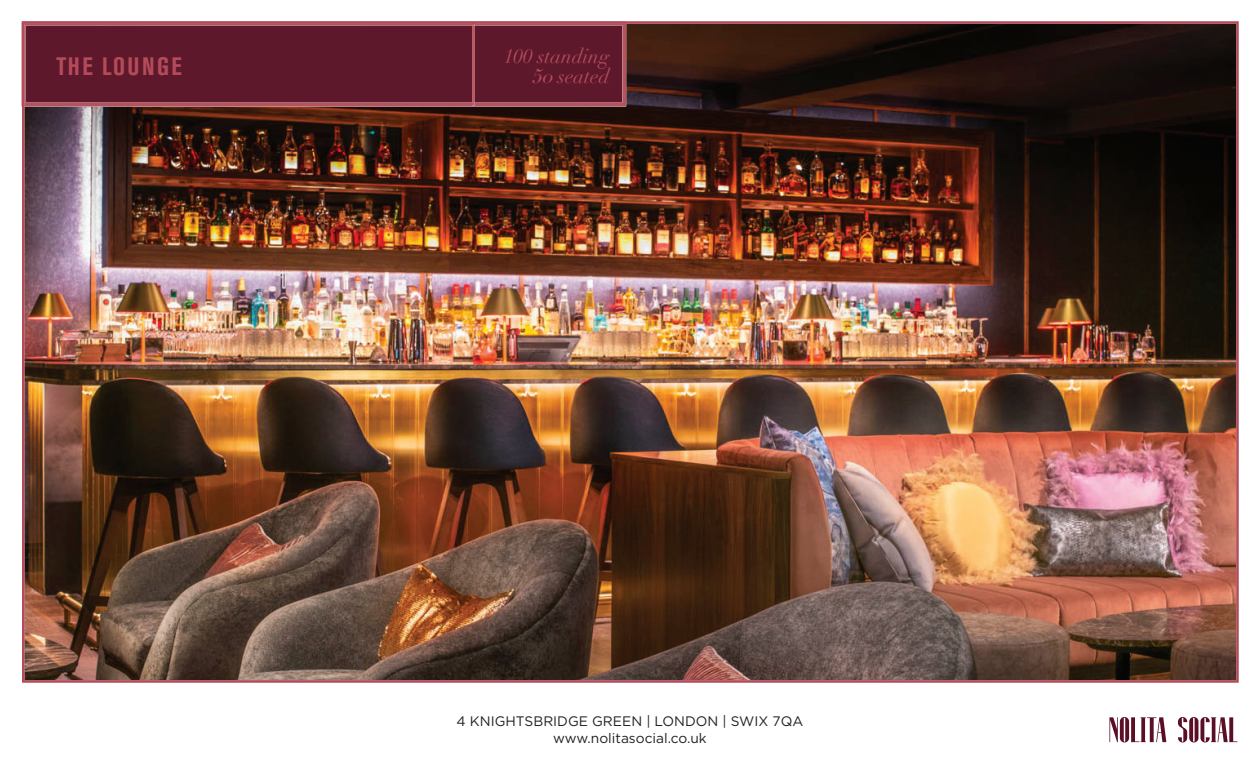
<style>
.page{position:relative;width:1260px;height:765px;background:#fff}
.page>*{position:absolute;margin:0;border:0;box-sizing:border-box;transform-origin:0 0}
.t1{font:700 condensed 25px "Akzidenz Grotesk BE";letter-spacing:.095em;color:#b34b5a}
.t2{font:italic 20px/20px "Didot";color:#b34b5a;text-align:right}
.t3{font:13.75px/16.5px "Gotham";color:#231f20;text-align:center}
.s1{font-style:inherit}
</style>
<div class="page">
<svg style="left:1109px;top:717px;width:57px;height:25px"></svg>
<svg style="left:1178px;top:717px;width:60px;height:25px"></svg>
<img style="left:22px;top:21px;width:1217px;height:662px">
<svg style="left:22px;top:22px;width:604px;height:84px;background:#671f31"></svg>
<img style="left:472px;top:24px;width:3px;height:81px">
<h1 class="t1" style="left:57px;top:52px;width:127px">THE LOUNGE</h1>
<h2 class="t2" style="left:504px;top:47px;width:107px">100 standing<br><span class="s1">50</span>seated</h2>
<p class="t3" style="left:457px;top:713px;width:348px">4 KNIGHTSBRIDGE GREEN | LONDON | SWIX 7QA www.nolitasocial.co.uk</p>
</div>
